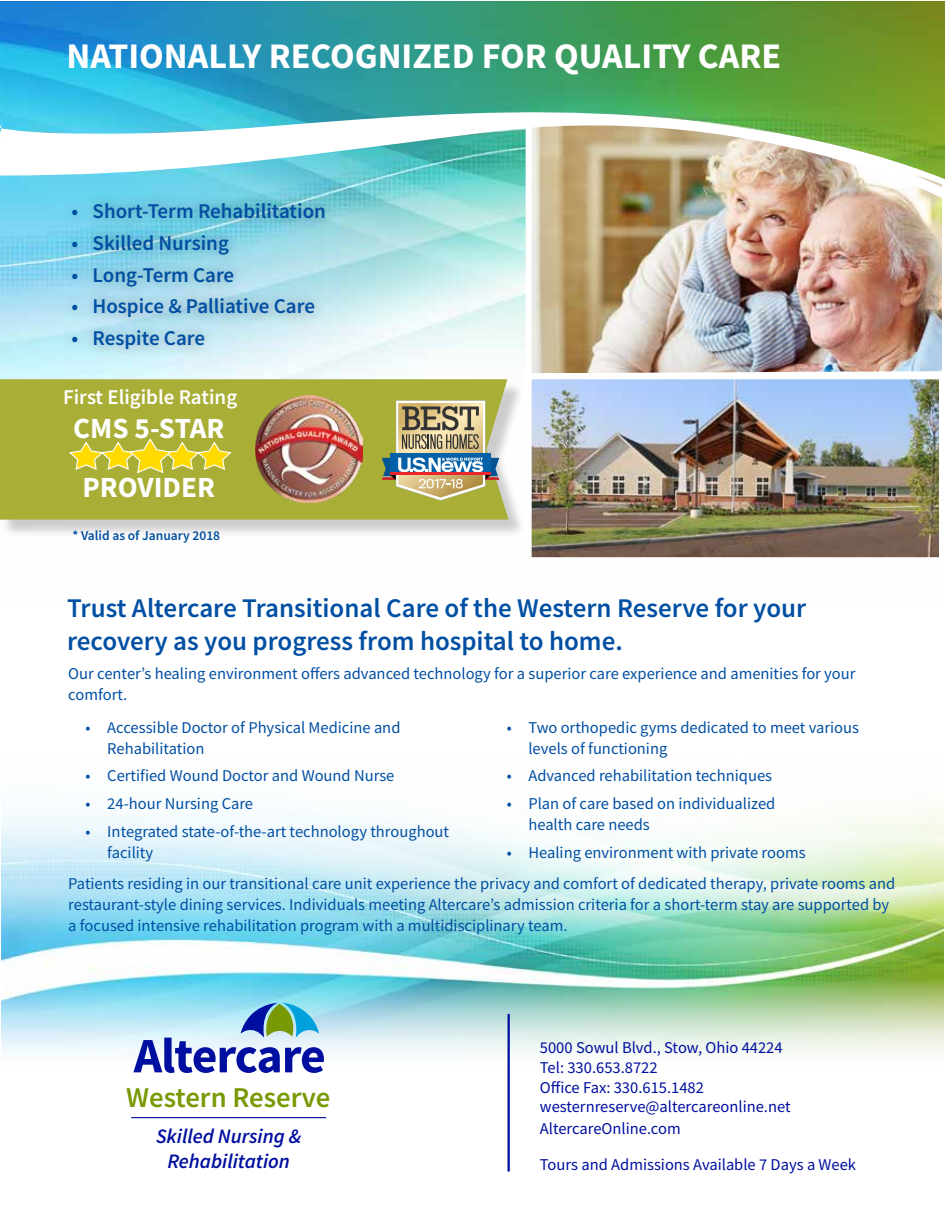
<style>
.page{position:relative;width:945px;height:1215px;background:#fff}
.page>*{position:absolute;margin:0;border:0;box-sizing:border-box;transform-origin:0 0}
.t1{font:700 36px "Source Sans Pro";color:#fff}
.t2{font:700 29.25px/58.9px "Source Sans Pro";color:#fff;text-align:center}
.t3{font:600 28.65px "Source Sans Pro";color:#789904}
.t4{font:600 27px/32.4px "Source Sans Pro";color:#004fa3}
.t5{font:600 21px "Source Sans Pro";color:#004fa3}
.t6{font:600 21px "Source Sans Pro";color:#fff}
.t7{font:italic 600 20.55px/24.6px "Source Sans Pro";color:#000f9f;text-align:center}
.t8{font:16.5px/21px "Source Sans Pro";color:#004fa3}
.t9{font:16.5px/19.8px "Source Sans Pro";color:#000f9f}
.t10{font:600 13.5px "Source Sans Pro";color:#004fa3}
</style>
<div class="page">
<img style="left:1px;top:811px;width:943px;height:262px">
<hr style="left:508px;top:1014px;width:2px;height:158px;background:#000f9f">
<hr style="left:131px;top:1117px;width:195px;height:1px;background:#000f9f">
<svg style="left:133px;top:1003px;width:191px;height:70px;background:#93b1d6"></svg>
<img style="left:0;top:1px;width:945px;height:378px">
<img style="left:523px;top:199px;width:422px;height:180px">
<img style="left:0;top:87px;width:945px;height:112px">
<img style="left:533px;top:380px;width:405px;height:176px">
<div style="left:526px;top:373px;width:419px;height:190px;border:6px solid #fff"></div>
<div style="left:60px;top:190px;width:278px;height:172px;background:#000;opacity:.35"></div>
<div style="left:1px;top:381px;width:526px;height:158px;background:#000;opacity:.2"></div>
<div style="left:0;top:379px;width:509px;height:141px;background:#a9ae37"></div>
<img style="left:255px;top:395px;width:108px;height:108px">
<svg style="left:382px;top:400px;width:117px;height:101px;background:#a8a580"></svg>
<svg style="left:68px;top:438px;width:165px;height:36px;background:#cbc339"></svg>
<h1 class="t1" style="left:66px;top:31px;width:716px">NATIONALLY RECOGNIZED FOR QUALITY CARE</h1>
<p class="t5" style="left:72px;top:197px;width:256px">• Short-Term Rehabilitation</p>
<p class="t5" style="left:72px;top:229px;width:159px">• Skilled Nursing</p>
<p class="t5" style="left:72px;top:261px;width:164px">• Long-Term Care</p>
<p class="t5" style="left:72px;top:293px;width:245px">• Hospice &amp; Palliative Care</p>
<p class="t5" style="left:72px;top:325px;width:135px">• Respite Care</p>
<p class="t6" style="left:63px;top:383px;width:176px">First Eligible Rating</p>
<h2 class="t2" style="left:73px;top:399px;width:153px">CMS 5-STAR<br>PROVIDER</h2>
<p class="t10" style="left:72px;top:527px;width:149px">* Valid as of January 2018</p>
<h3 class="t4" style="left:67px;top:592px;width:741px">Trust Altercare Transitional Care of the Western Reserve for your recovery as you progress from hospital to home.</h3>
<p class="t8" style="left:68px;top:663px;width:789px">Our center’s healing environment offers advanced technology for a superior care experience and amenities for your comfort.</p>
<p class="t8" style="left:107px;top:717px;width:295px;text-indent:-22px">• Accessible Doctor of Physical Medicine and<br>Rehabilitation</p>
<p class="t8" style="left:86px;top:765px;width:310px">• Certified Wound Doctor and Wound Nurse</p>
<p class="t8" style="left:86px;top:793px;width:169px">• 24-hour Nursing Care</p>
<p class="t8" style="left:107px;top:821px;width:343px;text-indent:-22px">• Integrated state-of-the-art technology throughout facility</p>
<p class="t8" style="left:528px;top:717px;width:332px;text-indent:-22px">• Two orthopedic gyms dedicated to meet various levels of functioning</p>
<p class="t8" style="left:507px;top:765px;width:267px">• Advanced rehabilitation techniques</p>
<p class="t8" style="left:528px;top:793px;width:248px;text-indent:-22px">• Plan of care based on individualized health care needs</p>
<p class="t8" style="left:507px;top:842px;width:300px">• Healing environment with private rooms</p>
<p class="t8" style="left:68px;top:873px;width:829px">Patients residing in our transitional care unit experience the privacy and comfort of dedicated therapy, private rooms and restaurant-style dining services. Individuals meeting Altercare’s admission criteria for a short-term stay are supported by a focused intensive rehabilitation program with a multidisciplinary team.</p>
<h3 class="t3" style="left:126px;top:1079px;width:206px">Western Reserve</h3>
<p class="t7" style="left:156px;top:1124px;width:147px">Skilled Nursing &amp;<br>Rehabilitation</p>
<p class="t9" style="left:540px;top:1038px;width:252px">5000 Sowul Blvd., Stow, Ohio 44224<br>Tel: 330.653.8722<br>Office Fax: 330.615.1482 westernreserve@altercareonline.net</p>
<p class="t9" style="left:540px;top:1110px;width:318px;line-height:36px">AltercareOnline.com<br>Tours and Admissions Available 7 Days a Week</p>
</div>
